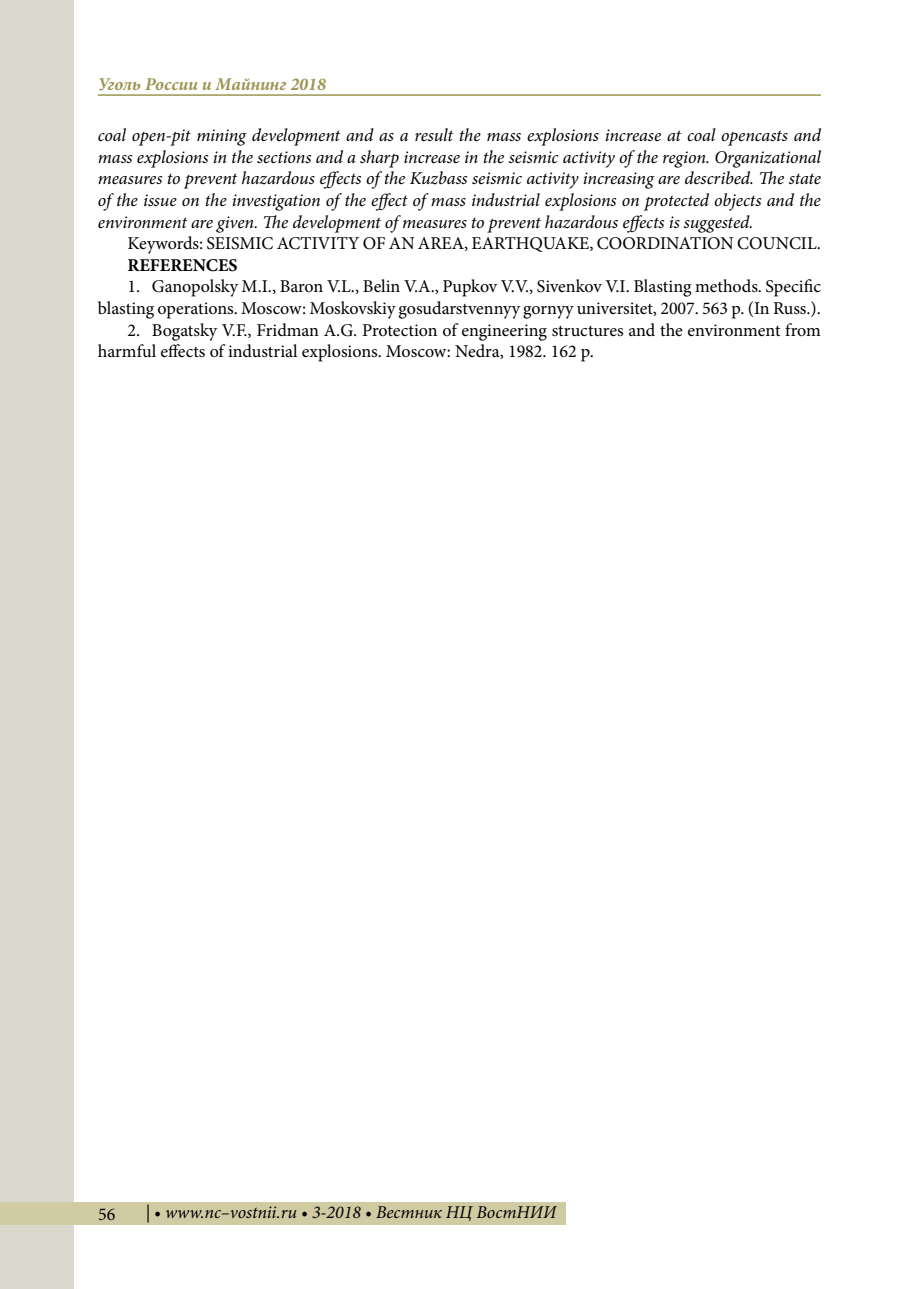
<style>
.page{position:relative;width:906px;height:1289px;background:#fff}
.page>*{position:absolute;margin:0;border:0;box-sizing:border-box;transform-origin:0 0}
.t1{font:italic 18px/21.6px "Minion Pro";letter-spacing:-.005em;color:#000;text-align:justify}
.t2{font:18px/21.6px "Minion Pro";color:#000;text-align:right}
.t3{font:italic 700 18px "Minion Pro";letter-spacing:-.005em;color:#9c9552}
.t4{font:700 18px "Minion Pro";color:#000}
</style>
<div class="page">
<div style="left:0;top:0;width:74px;height:1288px;background:#dad8cc"></div>
<div style="left:0;top:1201px;width:566px;height:23px;background:#d1cba4"></div>
<hr style="left:98px;top:94px;width:723px;height:2px;background:#9c9552">
<p class="t3" style="left:98px;top:71px;width:230px">Уголь России и Майнинг 2018</p>
<p class="t1" style="left:98px;top:124px;width:724px">coal open-pit mining development and as a result the mass explosions increase at coal opencasts and mass explosions in the sections and a sharp increase in the seismic activity of the region. Organizational measures to prevent hazardous effects of the Kuzbass seismic activity increasing are described. The state of the issue on the investigation of the effect of mass industrial explosions on protected objects and the environment are given. The development of measures to prevent hazardous effects is suggested.</p>
<p class="t2" style="left:128px;top:233px;width:695px">Keywords: SEISMIC ACTIVITY OF AN AREA, EARTHQUAKE, COORDINATION COUNCIL.</p>
<p class="t4" style="left:128px;top:252px;width:111px">REFERENCES</p>
<p class="t2" style="left:98px;top:276px;width:724px">1. Ganopolsky M.I., Baron V.L., Belin V.A., Pupkov V.V., Sivenkov V.I. Blasting methods. Specific blasting operations. Moscow: Moskovskiy gosudarstvennyy gornyy universitet, 2007. 563 p. (In Russ.).</p>
<p class="t2" style="left:98px;top:319px;width:724px;text-align:left;text-indent:30px">2. Bogatsky V.F., Fridman A.G. Protection of engineering structures and the environment from harmful effects of industrial explosions. Moscow: Nedra, 1982. 162 p.</p>
<p class="t2" style="left:98px;top:1203px;width:19px">56</p>
<p class="t1" style="left:146px;top:1201px;width:412px">| • www.nc–vostnii.ru • 3-2018 • Вестник НЦ ВостНИИ</p>
</div>
